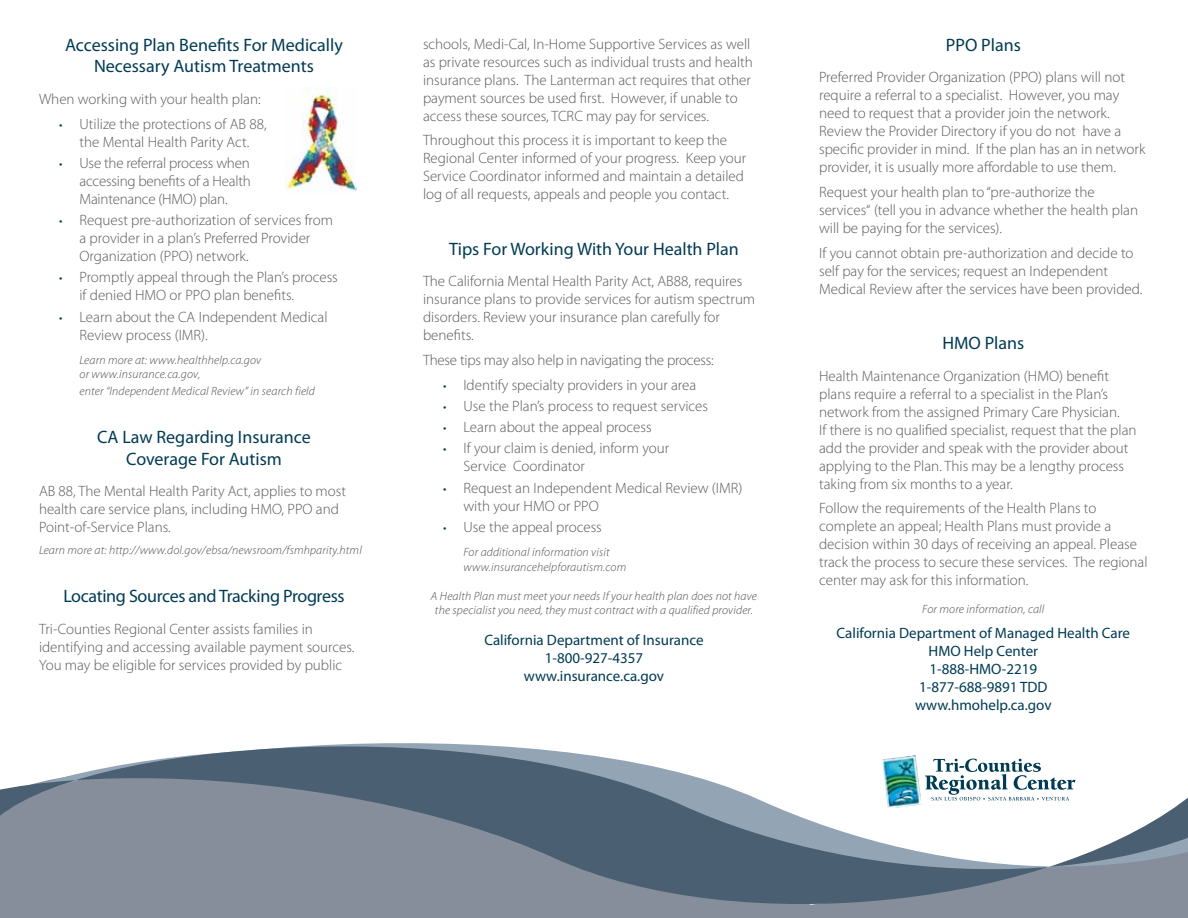
<style>
.page{position:relative;width:1188px;height:918px;background:#fff}
.page>*{position:absolute;margin:0;border:0;box-sizing:border-box;transform-origin:0 0}
.t1{font:18px/21.6px "Myriad Pro";color:#003b54;text-align:center}
.t2{font:18px "Myriad Pro";letter-spacing:-.02em;color:#003b54}
.t3{font:300 15px/18px "Myriad Pro";color:#58595b}
.t4{font:15px/18px "Myriad Pro";color:#003b54;text-align:center}
.t5{font:italic 300 12px/14.4px "Myriad Pro";letter-spacing:.015em;color:#4d4d4f}
.s1{font-size:13.5px;color:#003b54}
</style>
<div class="page">
<svg style="left:0;top:743px;width:1188px;height:175px"></svg>
<img style="left:286px;top:87px;width:71px;height:104px">
<img style="left:883px;top:755px;width:39px;height:53px">
<svg style="left:925px;top:759px;width:150px;height:42px"></svg>
<p class="t1" style="left:65px;top:34px;width:279px">Accessing Plan Benefits For Medically<br>Necessary Autism Treatments</p>
<p class="t3" style="left:39px;top:90px;width:223px">When working with your health plan:</p>
<p class="t3" style="left:59px;top:115px;width:209px;text-align:center"><span class="s1">•</span> Utilize the protections of AB 88, the Mental Health Parity Act.</p>
<p class="t3" style="left:80px;top:154px;width:173px;text-align:justify;text-indent:-20px"><span class="s1">•</span> Use the referral process when accessing benefits of a Health Maintenance (HMO) plan.</p>
<p class="t3" style="left:80px;top:211px;width:255px;text-indent:-20px"><span class="s1">•</span> Request pre-authorization of services from a provider in a plan’s Preferred Provider<br>Organization (PPO) network.</p>
<p class="t3" style="left:80px;top:269px;width:260px;text-indent:-20px"><span class="s1">•</span> Promptly appeal through the Plan’s process if denied HMO or PPO plan benefits.</p>
<p class="t3" style="left:80px;top:308px;width:250px;text-indent:-20px"><span class="s1">•</span> Learn about the CA Independent Medical<br>Review process (IMR).</p>
<p class="t5" style="left:80px;top:353px;width:183px">Learn more at: www.healthhelp.ca.gov or www.insurance.ca.gov,</p>
<p class="t5" style="left:80px;top:384px;width:237px">enter “Independent Medical Review” in search field</p>
<p class="t1" style="left:97px;top:426px;width:215px">CA Law Regarding Insurance<br>Coverage For Autism</p>
<p class="t3" style="left:39px;top:483px;width:309px">AB 88, The Mental Health Parity Act, applies to most health care service plans, including HMO, PPO and<br>Point-of-Service Plans.</p>
<p class="t5" style="left:39px;top:543px;width:324px">Learn more at: http://www.dol.gov/ebsa/newsroom/fsmhparity.html</p>
<p class="t2" style="left:63px;top:585px;width:283px">Locating Sources and Tracking Progress</p>
<p class="t3" style="left:39px;top:620px;width:317px">Tri-Counties Regional Center assists families in identifying and accessing available payment sources.<br>You may be eligible for services provided by public</p>
<p class="t3" style="left:423px;top:35px;width:331px">schools, Medi-Cal, In-Home Supportive Services as well as private resources such as individual trusts and health insurance plans. The Lanterman act requires that other payment sources be used first. However, if unable to access these sources, TCRC may pay for services.</p>
<p class="t3" style="left:423px;top:132px;width:325px">Throughout this process it is important to keep the Regional Center informed of your progress. Keep your Service Coordinator informed and maintain a detailed log of all requests, appeals and people you contact.</p>
<p class="t1" style="left:449px;top:238px;width:291px">Tips For Working With Your Health Plan</p>
<p class="t3" style="left:423px;top:272px;width:334px">The California Mental Health Parity Act, AB88, requires insurance plans to provide services for autism spectrum disorders. Review your insurance plan carefully for benefits.</p>
<p class="t3" style="left:423px;top:351px;width:292px">These tips may also help in navigating the process:</p>
<p class="t3" style="left:443px;top:376px;width:254px"><span class="s1">•</span> Identify specialty providers in your area</p>
<p class="t3" style="left:443px;top:397px;width:266px"><span class="s1">•</span> Use the Plan’s process to request services</p>
<p class="t3" style="left:443px;top:418px;width:210px"><span class="s1">•</span> Learn about the appeal process</p>
<p class="t3" style="left:464px;top:440px;width:207px;text-indent:-20px"><span class="s1">•</span> If your claim is denied, inform your<br>Service Coordinator</p>
<p class="t3" style="left:464px;top:479px;width:280px;text-indent:-20px"><span class="s1">•</span> Request an Independent Medical Review (IMR) with your HMO or PPO</p>
<p class="t3" style="left:443px;top:518px;width:160px"><span class="s1">•</span> Use the appeal process</p>
<p class="t5" style="left:464px;top:545px;width:164px">For additional information visit www.insurancehelpforautism.com</p>
<p class="t5" style="left:431px;top:589px;width:328px;text-align:center">A Health Plan must meet your needs If your health plan does not have the specialist you need, they must contract with a qualified provider.</p>
<p class="t4" style="left:484px;top:631px;width:221px">California Department of Insurance<br>1-800-927-4357 www.insurance.ca.gov</p>
<p class="t1" style="left:946px;top:34px;width:76px">PPO Plans</p>
<p class="t3" style="left:819px;top:69px;width:328px">Preferred Provider Organization (PPO) plans will not require a referral to a specialist. However, you may need to request that a provider join the network.<br>Review the Provider Directory if you do not have a specific provider in mind. If the plan has an in network provider, it is usually more affordable to use them.</p>
<p class="t3" style="left:819px;top:183px;width:320px">Request your health plan to “pre-authorize the services“ (tell you in advance whether the health plan will be paying for the services).</p>
<p class="t3" style="left:819px;top:244px;width:325px">If you cannot obtain pre-authorization and decide to self pay for the services; request an Independent<br>Medical Review after the services have been provided.</p>
<p class="t1" style="left:942px;top:332px;width:83px">HMO Plans</p>
<p class="t3" style="left:819px;top:367px;width:319px">Health Maintenance Organization (HMO) benefit plans require a referral to a specialist in the Plan’s network from the assigned Primary Care Physician.<br>If there is no qualified specialist, request that the plan add the provider and speak with the provider about applying to the Plan. This may be a lengthy process taking from six months to a year.</p>
<p class="t3" style="left:819px;top:500px;width:330px">Follow the requirements of the Health Plans to complete an appeal; Health Plans must provide a decision within 30 days of receiving an appeal. Please track the process to secure these services. The regional center may ask for this information.</p>
<p class="t5" style="left:922px;top:603px;width:124px">For more information, call</p>
<p class="t4" style="left:837px;top:624px;width:295px">California Department of Managed Health Care<br>HMO Help Center<br>1-888-HMO-2219<br>1-877-688-9891 TDD<br>www.hmohelp.ca.gov</p>
</div>
